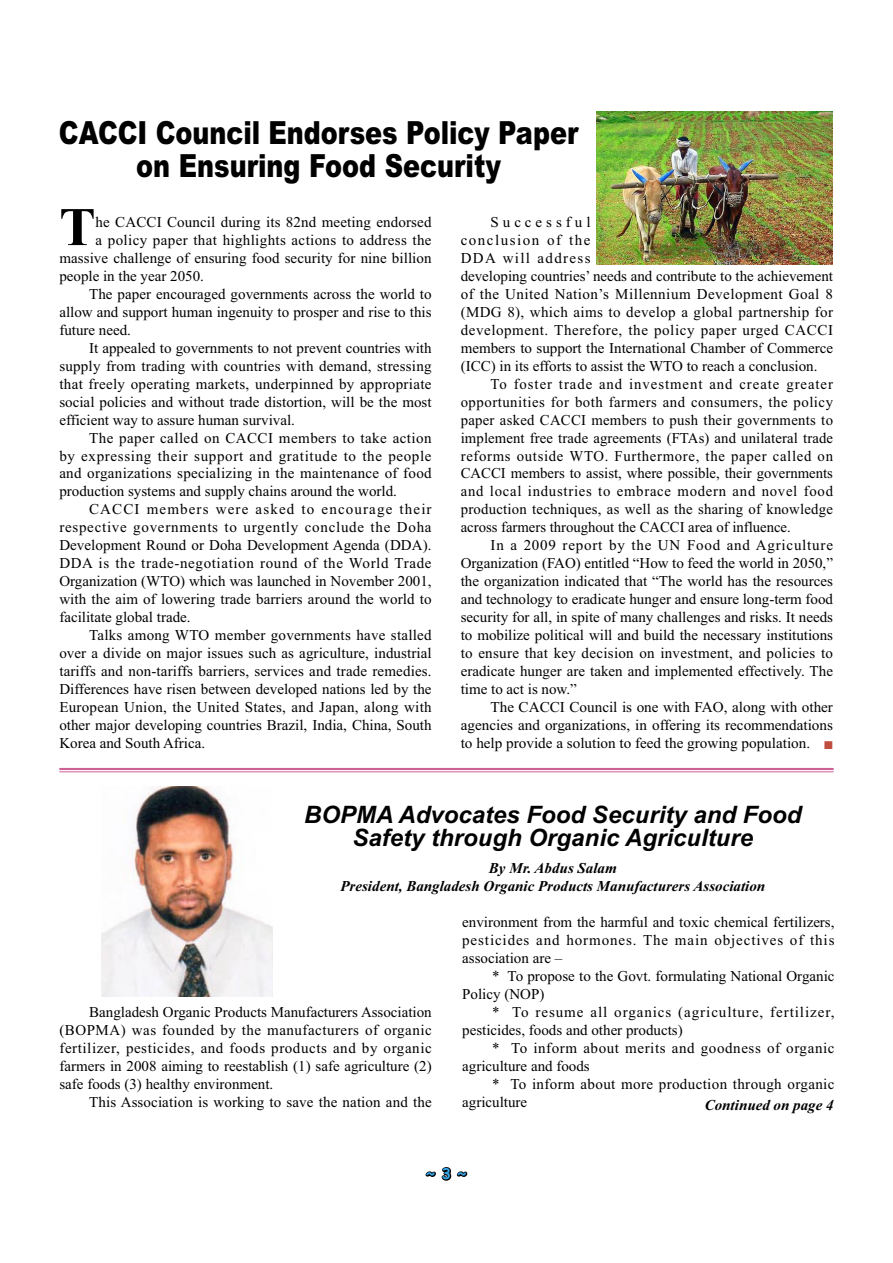
<style>
.page{position:relative;width:893px;height:1263px;background:#fff}
.page>*{position:absolute;margin:0;border:0;box-sizing:border-box;transform-origin:0 0}
.t1{font:700 54.3px "Times New Roman";color:#000}
.t2{font:900 31.8px/33px "Arial";letter-spacing:-.005em;color:#000;text-align:center;scale:.8 1}
.t3{font:italic 700 24px/22.5px "Arial";color:#000;text-align:center}
.t4{font:15px/18px "Times New Roman";letter-spacing:.005em;color:#000;text-align:justify}
.t5{font:15px/18px "Times New Roman";letter-spacing:.04em;color:#000}
.t6{font:15px/18px "Times New Roman";letter-spacing:.025em;color:#000}
.t7{font:italic 700 15px/18px "Times New Roman";color:#000;text-align:center}
.t8{font:15px/18px "Times New Roman";letter-spacing:.065em;color:#000}
.t9{font:15px "Times New Roman";letter-spacing:.045em;color:#000}
.t10{font:15px "Times New Roman";letter-spacing:.05em;color:#000}
.t11{font:15px "Times New Roman";letter-spacing:.03em;color:#000}
.t12{font:15px "Times New Roman";letter-spacing:.075em;color:#000}
.t13{font:700 15px "Comic Sans MS";color:#36a7e9}
.t14{font:13.5px "Wingdings";color:#c04e40}
</style>
<div class="page">
<svg style="left:425px;top:1167px;width:43px;height:14px"></svg>
<img style="left:596px;top:112px;width:236px;height:153px">
<img style="left:102px;top:787px;width:170px;height:209px">
<hr style="left:59px;top:768px;width:774px;height:2px;background:#cf6095">
<hr style="left:59px;top:771px;width:774px;height:1px;background:#cf6095">
<h2 class="t2" style="left:59px;top:119px;width:650px">CACCI Council Endorses Policy Paper on Ensuring Food Security</h2>
<h1 class="t1" style="left:59px;top:208px;width:38px">T</h1>
<p class="t4" style="left:95px;top:214px;width:337px">he CACCI Council during its 82nd meeting endorsed</p>
<p class="t4" style="left:461px;top:214px;width:374px;text-align:left;text-indent:30px">Successful<br>conclusion of the<br>DDA will address<br>developing countries’ needs and contribute to the achievement of the United Nation’s Millennium Development Goal 8 (MDG 8), which aims to develop a global partnership for development. Therefore, the policy paper urged CACCI members to support the International Chamber of Commerce (ICC) in its efforts to assist the WTO to reach a conclusion.</p>
<p class="t4" style="left:461px;top:376px;width:374px;text-indent:30px">To foster trade and investment and create greater opportunities for both farmers and consumers, the policy paper asked CACCI members to push their governments to implement free trade agreements (FTAs) and unilateral trade reforms outside WTO. Furthermore, the paper called on CACCI members to assist, where possible, their governments and local industries to embrace modern and novel food production techniques, as well as the sharing of knowledge across farmers throughout the CACCI area of influence.</p>
<p class="t4" style="left:461px;top:538px;width:374px;text-indent:30px">In a 2009 report by the UN Food and Agriculture Organization (FAO) entitled “How to feed the world in 2050,” the organization indicated that “The world has the resources and technology to eradicate hunger and ensure long-term food security for all, in spite of many challenges and risks. It needs to mobilize political will and build the necessary institutions to ensure that key decision on investment, and policies to eradicate hunger are taken and implemented effectively. The time to act is now.”</p>
<p class="t4" style="left:461px;top:699px;width:374px;text-indent:30px">The CACCI Council is one with FAO, along with other agencies and organizations, in offering its recommendations to help provide a solution to feed the growing population.</p>
<p class="t6" style="left:95px;top:232px;width:337px">a policy paper that highlights actions to address the</p>
<p class="t4" style="left:59px;top:250px;width:374px">massive challenge of ensuring food security for nine billion</p>
<p class="t4" style="left:59px;top:268px;width:146px">people in the year 2050.</p>
<p class="t4" style="left:89px;top:286px;width:344px">The paper encouraged governments across the world to</p>
<p class="t4" style="left:59px;top:304px;width:374px">allow and support human ingenuity to prosper and rise to this</p>
<p class="t4" style="left:59px;top:322px;width:73px">future need.</p>
<p class="t4" style="left:89px;top:340px;width:344px">It appealed to governments to not prevent countries with</p>
<p class="t4" style="left:59px;top:358px;width:374px">supply from trading with countries with demand, stressing</p>
<p class="t4" style="left:59px;top:376px;width:374px">that freely operating markets, underpinned by appropriate</p>
<p class="t4" style="left:59px;top:394px;width:374px">social policies and without trade distortion, will be the most</p>
<p class="t4" style="left:59px;top:412px;width:237px">efficient way to assure human survival.</p>
<p class="t11" style="left:89px;top:432px;width:344px">The paper called on CACCI members to take action</p>
<p class="t9" style="left:59px;top:450px;width:374px">by expressing their support and gratitude to the people</p>
<p class="t4" style="left:59px;top:466px;width:374px">and organizations specializing in the maintenance of food</p>
<p class="t4" style="left:59px;top:484px;width:339px">production systems and supply chains around the world.</p>
<p class="t12" style="left:89px;top:504px;width:344px">CACCI members were asked to encourage their</p>
<p class="t10" style="left:59px;top:522px;width:374px">respective governments to urgently conclude the Doha</p>
<p class="t4" style="left:59px;top:538px;width:374px">Development Round or Doha Development Agenda (DDA).</p>
<p class="t5" style="left:59px;top:555px;width:374px">DDA is the trade-negotiation round of the World Trade</p>
<p class="t4" style="left:59px;top:573px;width:374px">Organization (WTO) which was launched in November 2001,</p>
<p class="t4" style="left:59px;top:591px;width:374px">with the aim of lowering trade barriers around the world to</p>
<p class="t4" style="left:59px;top:609px;width:133px">facilitate global trade.</p>
<p class="t4" style="left:89px;top:627px;width:344px">Talks among WTO member governments have stalled</p>
<p class="t4" style="left:59px;top:645px;width:374px">over a divide on major issues such as agriculture, industrial</p>
<p class="t4" style="left:59px;top:663px;width:374px">tariffs and non-tariffs barriers, services and trade remedies.</p>
<p class="t4" style="left:59px;top:681px;width:374px">Differences have risen between developed nations led by the</p>
<p class="t4" style="left:59px;top:699px;width:374px">European Union, the United States, and Japan, along with</p>
<p class="t4" style="left:59px;top:717px;width:374px">other major developing countries Brazil, India, China, South</p>
<p class="t4" style="left:59px;top:735px;width:147px">Korea and South Africa.</p>
<p class="t14" style="left:823px;top:738px;width:12px">■</p>
<h3 class="t3" style="left:304px;top:806px;width:498px">BOPMA Advocates Food Security and Food<br>Safety through Organic Agriculture</h3>
<p class="t7" style="left:340px;top:861px;width:426px">By Mr. Abdus Salam<br>President, Bangladesh Organic Products Manufacturers Association</p>
<p class="t4" style="left:59px;top:1004px;width:374px;text-indent:30px">Bangladesh Organic Products Manufacturers Association (BOPMA) was founded by the manufacturers of organic fertilizer, pesticides, and foods products and by organic farmers in 2008 aiming to reestablish (1) safe agriculture (2) safe foods (3) healthy environment.</p>
<p class="t4" style="left:89px;top:1094px;width:344px">This Association is working to save the nation and the</p>
<p class="t4" style="left:462px;top:915px;width:374px">environment from the harmful and toxic chemical fertilizers, pesticides and hormones. The main objectives of this association are –</p>
<p class="t4" style="left:462px;top:968px;width:374px;text-indent:30px">* To propose to the Govt. formulating National Organic<br>Policy (NOP)</p>
<p class="t8" style="left:462px;top:1004px;width:374px;text-indent:30px">* To resume all organics (agriculture, fertilizer, pesticides, foods and other products)</p>
<p class="t5" style="left:462px;top:1040px;width:374px;text-indent:30px">* To inform about merits and goodness of organic agriculture and foods</p>
<p class="t6" style="left:462px;top:1076px;width:374px;text-indent:30px">* To inform about more production through organic agriculture</p>
<p class="t7" style="left:704px;top:1097px;width:130px">Continued on page 4</p>
<p class="t13" style="left:426px;top:1165px;width:42px">~ 3 ~</p>
</div>
